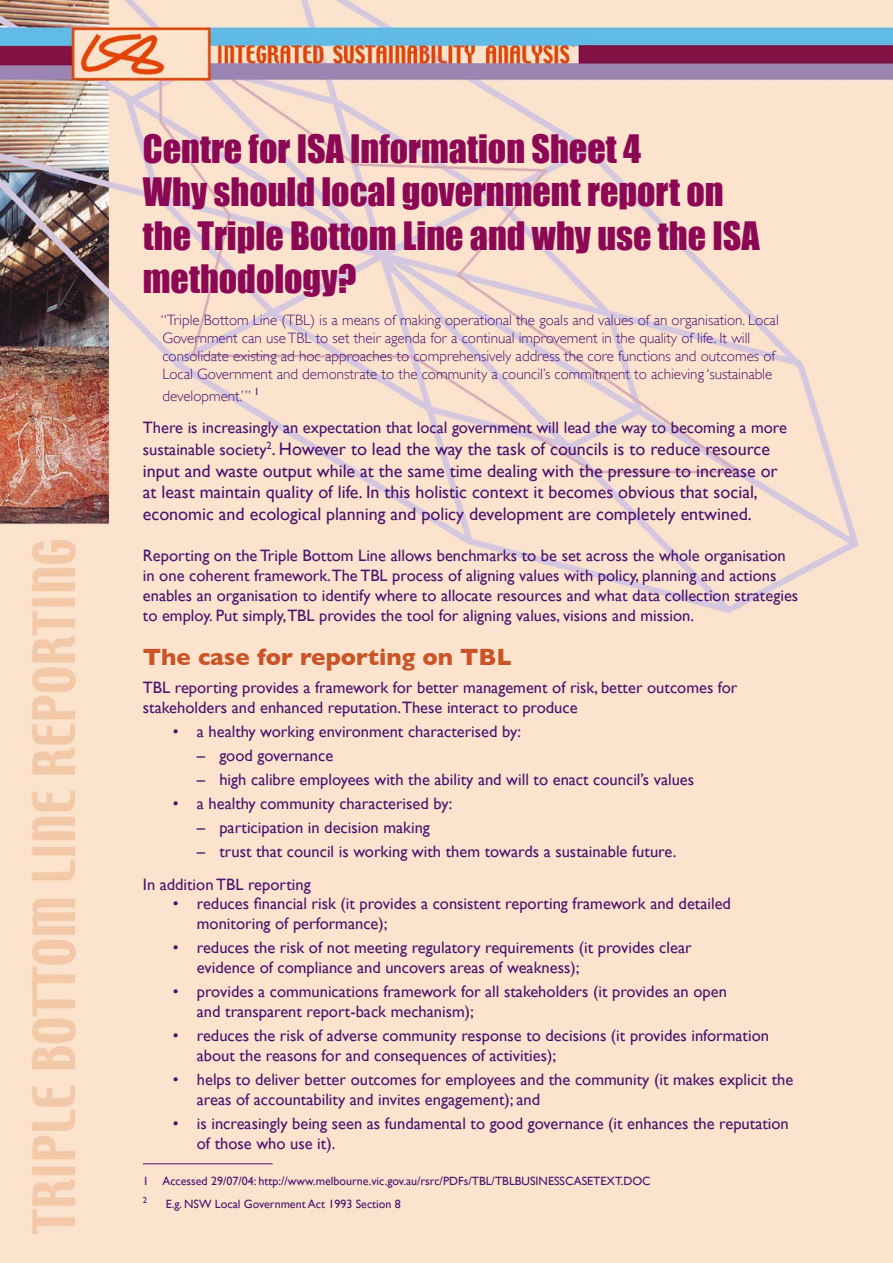
<style>
.page{position:relative;width:893px;height:1263px;background:#fff}
.page>*{position:absolute;margin:0;border:0;box-sizing:border-box;transform-origin:0 0}
.t1{font:36px/43.2px "Impact";color:#8c0854}
.t2{font:700 24px "Gill Sans";color:#c85427}
.t3{font:18px/21.6px "Gill Sans";color:#4b126e}
.t4{font:16.5px/19.8px "Gill Sans";color:#4b126e}
.t5{font:300 15px/18px "Gill Sans";color:#4b126e}
.t6{font:12px "Gill Sans";color:#4b126e}
.t7{font:8.7px "Gill Sans";color:#4b126e}
.s1{font-size:16.5px}
</style>
<div class="page">
<img style="left:0;top:0;width:893px;height:1263px">
<hr style="left:143px;top:1163px;width:130px;height:1px;background:#4b126e">
<h1 class="t1" style="left:143px;top:127px;width:618px">Centre for ISA Information Sheet 4<br>Why should local government report on the Triple Bottom Line and why use the ISA methodology?</h1>
<p class="t5" style="left:161px;top:311px;width:619px">“Triple Bottom Line (TBL) is a means of making operational the goals and values of an organisation. Local Government can use TBL to set their agenda for a continual improvement in the quality of life. It will consolidate existing ad hoc approaches to comprehensively address the core functions and outcomes of Local Government and demonstrate to the community a council’s commitment to achieving ‘sustainable</p>
<p class="t5" style="left:162px;top:387px;width:98px">development.’” <sup>1</sup></p>
<p class="t4" style="left:143px;top:418px;width:646px">There is increasingly an expectation that local government will lead the way to becoming a more</p>
<p class="t3" style="left:143px;top:438px;width:636px"><span class="s1">sustainable society</span><sup>2</sup>. However to lead the way the task of councils is to reduce resource input and waste output while at the same time dealing with the pressure to increase or at least maintain quality of life. In this holistic context it becomes obvious that social, economic and ecological planning and policy development are completely entwined.</p>
<p class="t4" style="left:143px;top:545px;width:657px">Reporting on the Triple Bottom Line allows benchmarks to be set across the whole organisation in one coherent framework.The TBL process of aligning values with policy, planning and actions enables an organisation to identify where to allocate resources and what data collection strategies to employ. Put simply,TBL provides the tool for aligning values, visions and mission.</p>
<h2 class="t2" style="left:143px;top:642px;width:370px">The case for reporting on TBL</h2>
<p class="t4" style="left:143px;top:677px;width:596px">TBL reporting provides a framework for better management of risk, better outcomes for stakeholders and enhanced reputation.These interact to produce</p>
<p class="t4" style="left:173px;top:721px;width:350px">• a healthy working environment characterised by:</p>
<p class="t4" style="left:197px;top:745px;width:138px">– good governance</p>
<p class="t4" style="left:197px;top:769px;width:499px">– high calibre employees with the ability and will to enact council’s values</p>
<p class="t4" style="left:173px;top:793px;width:281px">• a healthy community characterised by:</p>
<p class="t4" style="left:197px;top:817px;width:235px">– participation in decision making</p>
<p class="t4" style="left:143px;top:835px;width:535px;line-height:32.5px;text-indent:54px">– trust that council is working with them towards a sustainable future.<br>In addition TBL reporting</p>
<p class="t4" style="left:197px;top:894px;width:536px;text-indent:-24px">• reduces financial risk (it provides a consistent reporting framework and detailed monitoring of performance);</p>
<p class="t4" style="left:197px;top:938px;width:496px;text-indent:-24px">• reduces the risk of not meeting regulatory requirements (it provides clear evidence of compliance and uncovers areas of weakness);</p>
<p class="t4" style="left:197px;top:981px;width:531px;text-indent:-24px">• provides a communications framework for all stakeholders (it provides an open and transparent report-back mechanism);</p>
<p class="t4" style="left:197px;top:1025px;width:574px;text-indent:-24px">• reduces the risk of adverse community response to decisions (it provides information about the reasons for and consequences of activities);</p>
<p class="t4" style="left:197px;top:1069px;width:598px;text-indent:-24px">• helps to deliver better outcomes for employees and the community (it makes explicit the areas of accountability and invites engagement); and</p>
<p class="t4" style="left:197px;top:1113px;width:593px;text-indent:-24px">• is increasingly being seen as fundamental to good governance (it enhances the reputation of those who use it).</p>
<p class="t6" style="left:143px;top:1174px;width:509px">1 Accessed 29/07/04: http://www.melbourne.vic.gov.au/rsrc/PDFs/TBL/TBLBUSINESSCASETEXT.DOC</p>
<p class="t7" style="left:143px;top:1194px;width:6px">2</p>
<p class="t6" style="left:166px;top:1196px;width:237px">E.g. NSW Local Government Act 1993 Section 8</p>
</div>
